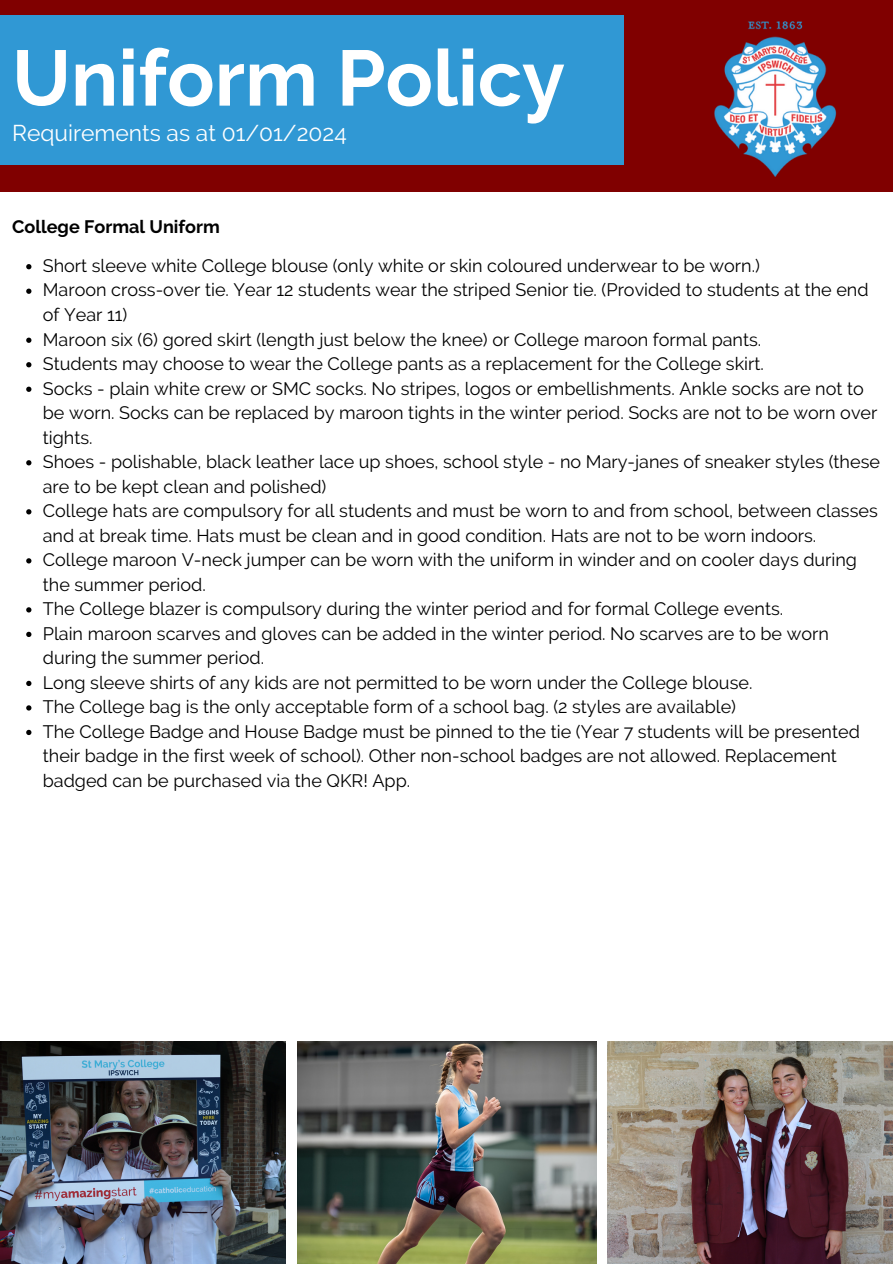
<style>
.page{position:relative;width:893px;height:1264px;background:#fff}
.page>*{position:absolute;margin:0;border:0;box-sizing:border-box;transform-origin:0 0}
.t1{font:700 78.3px "Raleway";color:#fff}
.t2{font:22.8px "Raleway";color:#fff}
.t3{font:18px/24.5px "Raleway";color:#000}
.t4{font:700 18px "Raleway";color:#000}
</style>
<div class="page">
<img style="left:0;top:1041px;width:286px;height:222px">
<img style="left:297px;top:1041px;width:299px;height:222px">
<img style="left:608px;top:1041px;width:284px;height:222px">
<div style="left:0;top:0;width:892px;height:192px;background:#800000"></div>
<div style="left:0;top:15px;width:624px;height:149px;background:#3098d4"></div>
<img style="left:714px;top:21px;width:123px;height:156px">
<svg style="left:26px;top:264px;width:5px;height:5px"></svg>
<svg style="left:26px;top:288px;width:5px;height:6px"></svg>
<svg style="left:26px;top:337px;width:5px;height:6px"></svg>
<svg style="left:26px;top:362px;width:5px;height:5px"></svg>
<svg style="left:26px;top:386px;width:5px;height:6px"></svg>
<svg style="left:26px;top:460px;width:5px;height:5px"></svg>
<svg style="left:26px;top:509px;width:5px;height:5px"></svg>
<svg style="left:26px;top:558px;width:5px;height:5px"></svg>
<svg style="left:26px;top:607px;width:5px;height:5px"></svg>
<svg style="left:26px;top:631px;width:5px;height:6px"></svg>
<svg style="left:26px;top:680px;width:5px;height:6px"></svg>
<svg style="left:26px;top:705px;width:5px;height:5px"></svg>
<svg style="left:26px;top:729px;width:5px;height:6px"></svg>
<p class="t1" style="left:12px;top:32px;width:554px">Uniform Policy</p>
<p class="t2" style="left:12px;top:119px;width:336px">Requirements as at 01/01/2024</p>
<p class="t4" style="left:12px;top:216px;width:209px">College Formal Uniform</p>
<p class="t3" style="left:43px;top:253px;width:718px">Short sleeve white College blouse (only white or skin coloured underwear to be worn.)</p>
<p class="t3" style="left:43px;top:278px;width:827px">Maroon cross-over tie. Year 12 students wear the striped Senior tie. (Provided to students at the end of Year 11)</p>
<p class="t3" style="left:43px;top:327px;width:720px">Maroon six (6) gored skirt (length just below the knee) or College maroon formal pants.</p>
<p class="t3" style="left:43px;top:351px;width:722px">Students may choose to wear the College pants as a replacement for the College skirt.</p>
<p class="t3" style="left:43px;top:376px;width:836px">Socks - plain white crew or SMC socks. No stripes, logos or embellishments. Ankle socks are not to be worn. Socks can be replaced by maroon tights in the winter period. Socks are not to be worn over tights.</p>
<p class="t3" style="left:43px;top:449px;width:838px">Shoes - polishable, black leather lace up shoes, school style - no Mary-janes of sneaker styles (these are to be kept clean and polished)</p>
<p class="t3" style="left:43px;top:498px;width:836px">College hats are compulsory for all students and must be worn to and from school, between classes and at break time. Hats must be clean and in good condition. Hats are not to be worn indoors.</p>
<p class="t3" style="left:43px;top:547px;width:815px">College maroon V-neck jumper can be worn with the uniform in winder and on cooler days during the summer period.</p>
<p class="t3" style="left:43px;top:596px;width:741px">The College blazer is compulsory during the winter period and for formal College events.</p>
<p class="t3" style="left:43px;top:621px;width:787px">Plain maroon scarves and gloves can be added in the winter period. No scarves are to be worn during the summer period.</p>
<p class="t3" style="left:43px;top:670px;width:711px">Long sleeve shirts of any kids are not permitted to be worn under the College blouse.</p>
<p class="t3" style="left:43px;top:694px;width:694px">The College bag is the only acceptable form of a school bag. (2 styles are available)</p>
<p class="t3" style="left:43px;top:719px;width:818px">The College Badge and House Badge must be pinned to the tie (Year 7 students will be presented their badge in the first week of school). Other non-school badges are not allowed. Replacement badged can be purchased via the QKR! App.</p>
</div>
